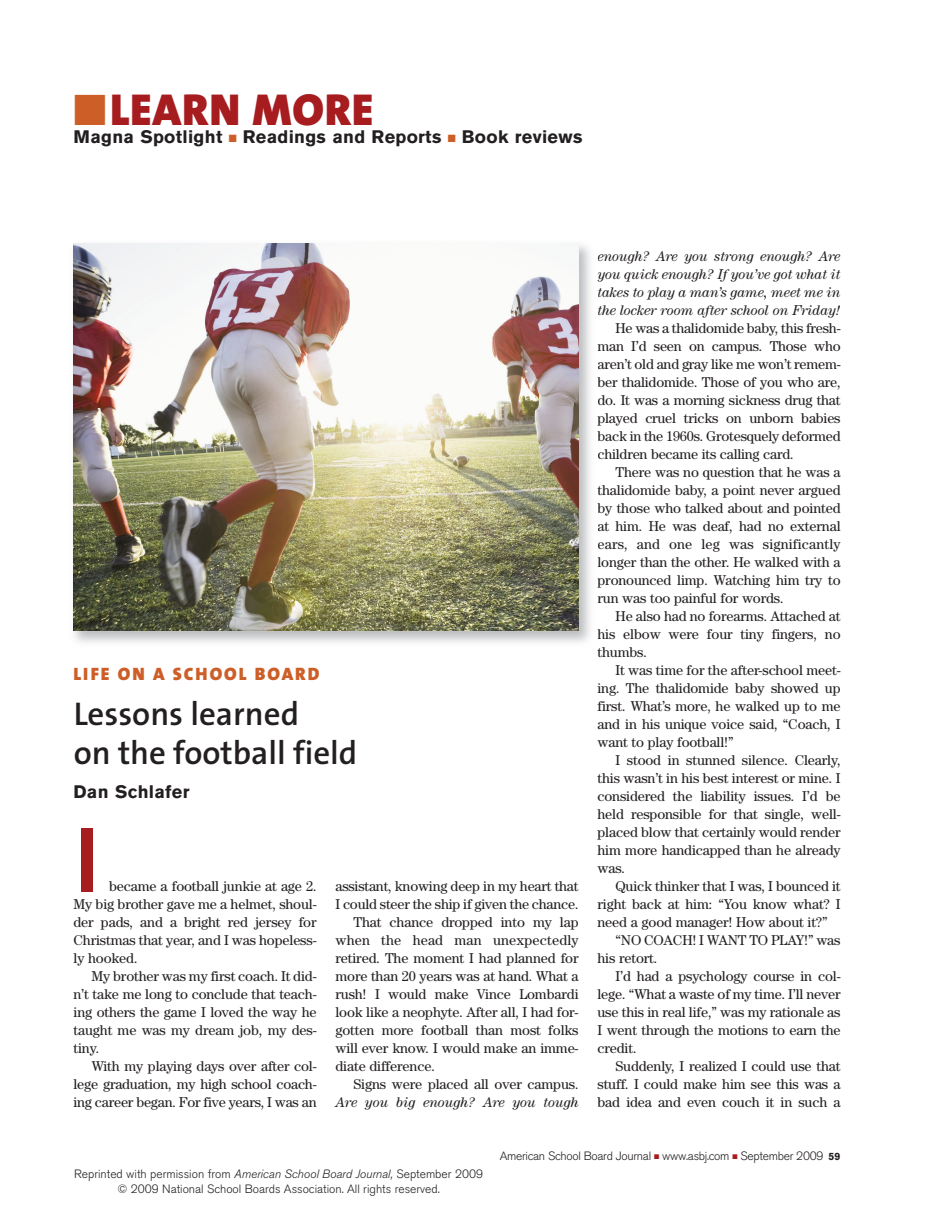
<style>
.page{position:relative;width:932px;height:1229px;background:#fff}
.page>*{position:absolute;margin:0;border:0;box-sizing:border-box;transform-origin:0 0}
.t1{font:500 90px "Akzidenz Grotesk BQ";color:#a61c1f}
.t2{font:900 45px "The Sans B9";letter-spacing:.015em;color:#a61c1f}
.t3{font:600 33px/39px "The Sans B6";color:#231f20}
.t4{font:700 18px "Akzidenz Grotesk BQ";letter-spacing:.015em;color:#231f20}
.t5{font:900 18px "The Sans B9";letter-spacing:.11em;color:#cd5e27}
.t6{font:14.25px/18px "Century";letter-spacing:-.01em;color:#231f20;text-align:justify}
.t7{font:italic 14.25px/18px "Century";letter-spacing:-.01em;color:#231f20;text-align:justify}
.t8{font:14.25px "Century";letter-spacing:.01em;color:#231f20}
.t9{font:300 12px/14.4px "Akzidenz Grotesk BQ";color:#231f20;text-align:center}
.t10{font:300 12px "Akzidenz Grotesk BQ";letter-spacing:-.025em;color:#231f20}
.s1{color:#cd5e27}
.s2{font-style:italic}
.s3{color:#a61c1f}
.s4{font-weight:700;font-size:10.5px}
</style>
<div class="page">
<img style="left:73px;top:243px;width:525px;height:400px">
<svg style="left:597px;top:415px;width:1px;height:18px"></svg>
<img style="left:74px;top:244px;width:504px;height:386px">
<h2 class="t2" style="left:74px;top:85px;width:301px"><span class="s1">■</span>LEARN MORE</h2>
<p class="t4" style="left:74px;top:131px;width:510px">Magna Spotlight <span class="s1">■</span> Readings and Reports <span class="s1">■</span> Book reviews</p>
<p class="t5" style="left:74px;top:664px;width:247px">LIFE ON A SCHOOL BOARD</p>
<h3 class="t3" style="left:74px;top:695px;width:285px">Lessons learned<br>on the football field</h3>
<p class="t4" style="left:73px;top:785px;width:117px">Dan Schlafer</p>
<h1 class="t1" style="left:74px;top:827px;width:28px">I</h1>
<p class="t6" style="left:73px;top:878px;width:245px;text-indent:35px">became a football junkie at age 2.<br>My big brother gave me a helmet, shoul&shy;der pads, and a bright red jersey for Christmas that year, and I was hopeless&shy;ly hooked.</p>
<p class="t6" style="left:73px;top:968px;width:245px;text-indent:18px">My brother was my first coach. It did&shy;n’t take me long to conclude that teach&shy;ing others the game I loved the way he taught me was my dream job, my des&shy;tiny.</p>
<p class="t6" style="left:73px;top:1058px;width:245px;text-indent:18px">With my playing days over after col&shy;lege graduation, my high school coach&shy;ing career began. For five years, I was an</p>
<p class="t6" style="left:335px;top:878px;width:244px">assistant, knowing deep in my heart that</p>
<p class="t6" style="left:335px;top:896px;width:244px">I could steer the ship if given the chance.</p>
<p class="t6" style="left:353px;top:914px;width:226px">That chance dropped into my lap</p>
<p class="t8" style="left:335px;top:935px;width:244px">when the head man unexpectedly</p>
<p class="t6" style="left:335px;top:950px;width:244px">retired. The moment I had planned for</p>
<p class="t6" style="left:335px;top:968px;width:244px">more than 20 years was at hand. What a</p>
<p class="t6" style="left:335px;top:986px;width:245px">rush! I would make Vince Lombardi</p>
<p class="t6" style="left:335px;top:1004px;width:244px">look like a neophyte. After all, I had for-</p>
<p class="t6" style="left:335px;top:1022px;width:245px">gotten more football than most folks</p>
<p class="t6" style="left:335px;top:1040px;width:244px">will ever know. I would make an imme-</p>
<p class="t6" style="left:335px;top:1058px;width:101px">diate difference.</p>
<p class="t6" style="left:353px;top:1076px;width:226px">Signs were placed all over campus.</p>
<p class="t7" style="left:335px;top:1094px;width:244px">Are you big enough? Are you tough</p>
<p class="t7" style="left:597px;top:248px;width:245px">enough? Are you strong enough? Are you quick enough? If you’ve got what it takes to play a man’s game, meet me in the locker room after school on Friday!</p>
<p class="t6" style="left:597px;top:320px;width:245px;text-indent:18px">He was a thalidomide baby, this fresh&shy;man I’d seen on campus. Those who aren’t old and gray like me won’t remem&shy;ber thalidomide. Those of you who are, do. It was a morning sickness drug that played cruel tricks on unborn babies back in the 1960s. Grotesquely deformed children became its calling card.</p>
<p class="t6" style="left:597px;top:464px;width:245px;text-indent:18px">There was no question that he was a thalidomide baby, a point never argued by those who talked about and pointed at him. He was deaf, had no external ears, and one leg was significantly longer than the other. He walked with a pronounced limp. Watching him try to run was too painful for words.</p>
<p class="t6" style="left:597px;top:608px;width:245px;text-indent:18px">He also had no forearms. Attached at his elbow were four tiny fingers, no thumbs.</p>
<p class="t6" style="left:597px;top:662px;width:245px;text-indent:18px">It was time for the after-school meet&shy;ing. The thalidomide baby showed up first. What’s more, he walked up to me and in his unique voice said, “Coach, I want to play football!”</p>
<p class="t6" style="left:597px;top:752px;width:245px;text-indent:18px">I stood in stunned silence. Clearly, this wasn’t in his best interest or mine. I considered the liability issues. I’d be held responsible for that single, well&shy;placed blow that certainly would render him more handicapped than he already was.</p>
<p class="t6" style="left:615px;top:878px;width:227px">Quick thinker that I was, I bounced it</p>
<p class="t6" style="left:597px;top:896px;width:245px">right back at him: “You know what? I</p>
<p class="t6" style="left:597px;top:914px;width:232px">need a good manager! How about it?”</p>
<p class="t6" style="left:615px;top:932px;width:227px">“NO COACH! I WANT TO PLAY!” was</p>
<p class="t6" style="left:597px;top:950px;width:61px">his retort.</p>
<p class="t6" style="left:615px;top:968px;width:227px">I’d had a psychology course in col-</p>
<p class="t6" style="left:597px;top:986px;width:245px">lege. “What a waste of my time. I’ll never</p>
<p class="t6" style="left:597px;top:1004px;width:245px">use this in real life,” was my rationale as</p>
<p class="t6" style="left:597px;top:1022px;width:244px">I went through the motions to earn the</p>
<p class="t6" style="left:597px;top:1040px;width:41px">credit.</p>
<p class="t6" style="left:615px;top:1058px;width:227px">Suddenly, I realized I could use that</p>
<p class="t6" style="left:597px;top:1076px;width:244px">stuff. I could make him see this was a</p>
<p class="t6" style="left:597px;top:1094px;width:244px">bad idea and even couch it in such a</p>
<p class="t9" style="left:74px;top:1168px;width:410px">Reprinted with permission from <span class="s2">American School Board Journal,</span> September 2009 © 2009 National School Boards Association. All rights reserved.</p>
<p class="t10" style="left:499px;top:1151px;width:342px">American School Board Journal <span class="s3">■</span> www.asbj.com <span class="s3">■</span> September 2009 <span class="s4">59</span></p>
</div>
